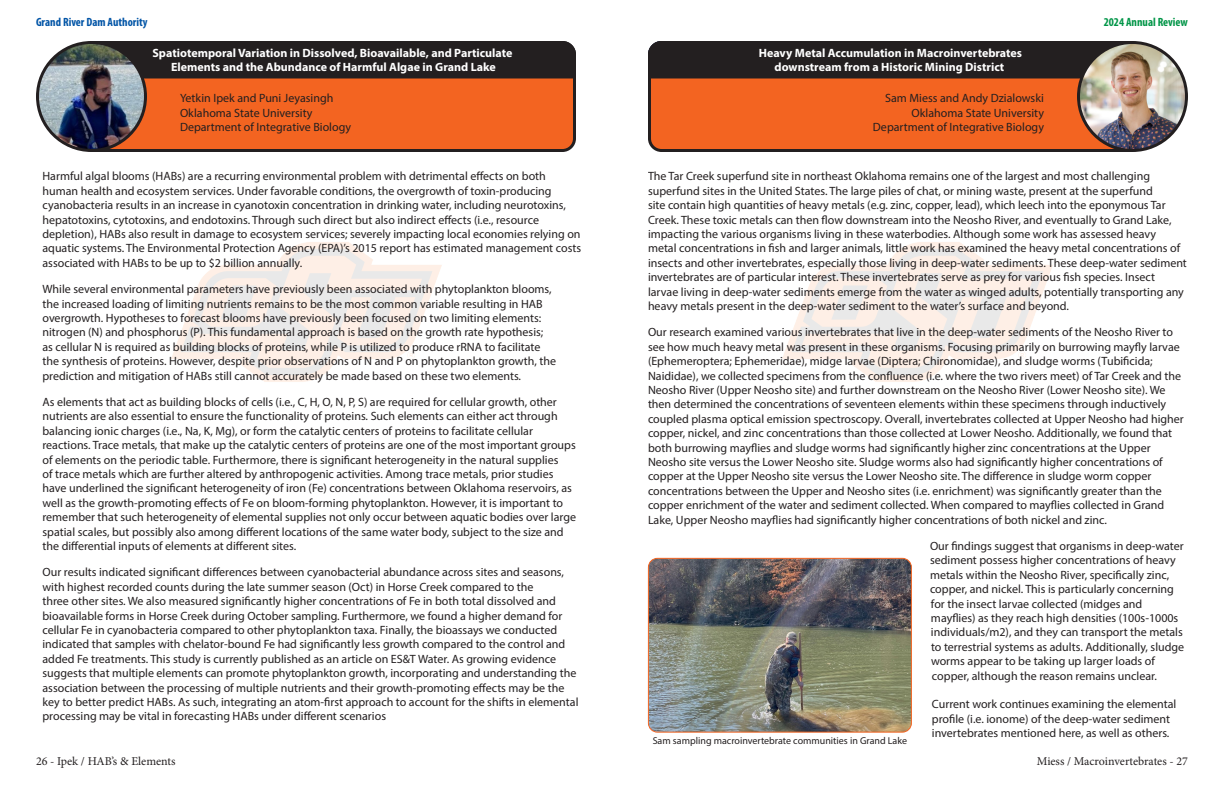
<style>
.page{position:relative;width:1224px;height:792px;background:#fff}
.page>*{position:absolute;margin:0;border:0;box-sizing:border-box;transform-origin:0 0}
.t1{font:12px/14.4px "Myriad Pro";color:#231f20}
.t2{font:700 12px "Myriad Pro";color:#fff}
.t3{font:12px "Minion Pro";letter-spacing:-.005em;color:#231f20}
.t4{font:700 condensed 12px "Myriad Pro";color:#0154a6}
.t5{font:700 condensed 12px "Myriad Pro";color:#009547}
.t6{font:10px "Myriad Pro";color:#231f20}
</style>
<div class="page">
<img style="left:648px;top:558px;width:263px;height:173px">
<div style="left:648px;top:558px;width:264px;height:175px;border:1px solid #f36421;border-radius:9px"></div>
<svg style="left:99px;top:150px;width:471px;height:2px"></svg>
<svg style="left:38px;top:41px;width:538px;height:109px;background:#9e5332"></svg>
<div style="left:36px;top:41px;width:111px;height:111px;border:3px solid #231f20;border-radius:50%"></div>
<div style="left:648px;top:80px;width:477px;height:72px;background:#f36421"></div>
<div style="left:648px;top:41px;width:477px;height:39px;background:#231f20"></div>
<img style="left:1078px;top:43px;width:108px;height:107px">
<div style="left:1077px;top:41px;width:111px;height:111px;border:3px solid #231f20;border-radius:50%"></div>
<p class="t4" style="left:36px;top:14px;width:113px">Grand River Dam Authority</p>
<p class="t5" style="left:1104px;top:14px;width:86px">2024 Annual Review</p>
<p class="t2" style="left:152px;top:45px;width:362px">Spatiotemporal Variation in Dissolved, Bioavailable, and Particulate</p>
<p class="t2" style="left:171px;top:60px;width:326px">Elements and the Abundance of Harmful Algae in Grand Lake</p>
<p class="t1" style="left:180px;top:91px;width:155px">Yetkin Ipek and Puni Jeyasingh</p>
<p class="t1" style="left:180px;top:105px;width:134px">Oklahoma State University</p>
<p class="t1" style="left:180px;top:120px;width:173px">Department of Integrative Biology</p>
<p class="t3" style="left:180px;top:90px;width:45px">AJ F elds</p>
<p class="t3" style="left:180px;top:105px;width:143px">Nort eastern State University</p>
<p class="t3" style="left:229px;top:119px;width:123px">nt of Health and Sc ences</p>
<p class="t1" style="left:42px;top:169px;width:540px">Harmful algal blooms (HABs) are a recurring environmental problem with detrimental effects on both human health and ecosystem services. Under favorable conditions, the overgrowth of toxin-producing cyanobacteria results in an increase in cyanotoxin concentration in drinking water, including neurotoxins, hepatotoxins, cytotoxins, and endotoxins. Through such direct but also indirect effects (i.e., resource depletion), HABs also result in damage to ecosystem services; severely impacting local economies relying on aquatic systems. The Environmental Protection Agency (EPA)’s 2015 report has estimated management costs associated with HABs to be up to $2 billion annually.</p>
<p class="t1" style="left:42px;top:282px;width:515px">While several environmental parameters have previously been associated with phytoplankton blooms, the increased loading of limiting nutrients remains to be the most common variable resulting in HAB overgrowth. Hypotheses to forecast blooms have previously been focused on two limiting elements: nitrogen (N) and phosphorus (P). This fundamental approach is based on the growth rate hypothesis; as cellular N is required as building blocks of proteins, while P is utilized to produce rRNA to facilitate the synthesis of proteins. However, despite prior observations of N and P on phytoplankton growth, the prediction and mitigation of HABs still cannot accurately be made based on these two elements.</p>
<p class="t1" style="left:42px;top:395px;width:535px">As elements that act as building blocks of cells (i.e., C, H, O, N, P, S) are required for cellular growth, other nutrients are also essential to ensure the functionality of proteins. Such elements can either act through balancing ionic charges (i.e., Na, K, Mg), or form the catalytic centers of proteins to facilitate cellular reactions. Trace metals, that make up the catalytic centers of proteins are one of the most important groups of elements on the periodic table. Furthermore, there is significant heterogeneity in the natural supplies<br>of trace metals which are further altered by anthropogenic activities. Among trace metals, prior studies have underlined the significant heterogeneity of iron (Fe) concentrations between Oklahoma reservoirs, as well as the growth-promoting effects of Fe on bloom-forming phytoplankton. However, it is important to remember that such heterogeneity of elemental supplies not only occur between aquatic bodies over large spatial scales, but possibly also among different locations of the same water body, subject to the size and the differential inputs of elements at different sites.</p>
<p class="t1" style="left:42px;top:565px;width:538px">Our results indicated significant differences between cyanobacterial abundance across sites and seasons, with highest recorded counts during the late summer season (Oct) in Horse Creek compared to the<br>three other sites. We also measured significantly higher concentrations of Fe in both total dissolved and bioavailable forms in Horse Creek during October sampling. Furthermore, we found a higher demand for cellular Fe in cyanobacteria compared to other phytoplankton taxa. Finally, the bioassays we conducted indicated that samples with chelator-bound Fe had significantly less growth compared to the control and added Fe treatments. This study is currently published as an article on ES&amp;T Water. As growing evidence suggests that multiple elements can promote phytoplankton growth, incorporating and understanding the association between the processing of multiple nutrients and their growth-promoting effects may be the key to better predict HABs. As such, integrating an atom-first approach to account for the shifts in elemental processing may be vital in forecasting HABs under different scenarios</p>
<p class="t2" style="left:759px;top:45px;width:265px">Heavy Metal Accumulation in Macroinvertebrates</p>
<p class="t2" style="left:775px;top:60px;width:231px">downstream from a Historic Mining District</p>
<p class="t1" style="left:885px;top:91px;width:160px">Sam Miess and Andy Dzialowski</p>
<p class="t1" style="left:912px;top:105px;width:134px">Oklahoma State University</p>
<p class="t1" style="left:873px;top:120px;width:173px">Department of Integrative Biology</p>
<p class="t1" style="left:648px;top:169px;width:540px">The Tar Creek superfund site in northeast Oklahoma remains one of the largest and most challenging superfund sites in the United States. The large piles of chat, or mining waste, present at the superfund<br>site contain high quantities of heavy metals (e.g. zinc, copper, lead), which leech into the eponymous Tar Creek. These toxic metals can then flow downstream into the Neosho River, and eventually to Grand Lake, impacting the various organisms living in these waterbodies. Although some work has assessed heavy metal concentrations in fish and larger animals, little work has examined the heavy metal concentrations of insects and other invertebrates, especially those living in deep-water sediments. These deep-water sediment invertebrates are of particular interest. These invertebrates serve as prey for various fish species. Insect larvae living in deep-water sediments emerge from the water as winged adults, potentially transporting any heavy metals present in the deep-water sediment to the water’s surface and beyond.</p>
<p class="t1" style="left:648px;top:325px;width:537px">Our research examined various invertebrates that live in the deep-water sediments of the Neosho River to see how much heavy metal was present in these organisms. Focusing primarily on burrowing mayfly larvae (Ephemeroptera; Ephemeridae), midge larvae (Diptera; Chironomidae), and sludge worms (Tubificida; Naididae), we collected specimens from the confluence (i.e. where the two rivers meet) of Tar Creek and the Neosho River (Upper Neosho site) and further downstream on the Neosho River (Lower Neosho site). We then determined the concentrations of seventeen elements within these specimens through inductively coupled plasma optical emission spectroscopy. Overall, invertebrates collected at Upper Neosho had higher copper, nickel, and zinc concentrations than those collected at Lower Neosho. Additionally, we found that both burrowing mayflies and sludge worms had significantly higher zinc concentrations at the Upper Neosho site versus the Lower Neosho site. Sludge worms also had significantly higher concentrations of copper at the Upper Neosho site versus the Lower Neosho site. The difference in sludge worm copper concentrations between the Upper and Neosho sites (i.e. enrichment) was significantly greater than the copper enrichment of the water and sediment collected. When compared to mayflies collected in Grand Lake, Upper Neosho mayflies had significantly higher concentrations of both nickel and zinc.</p>
<p class="t1" style="left:930px;top:539px;width:256px">Our findings suggest that organisms in deep-water sediment possess higher concentrations of heavy metals within the Neosho River, specifically zinc, copper, and nickel. This is particularly concerning for the insect larvae collected (midges and mayflies) as they reach high densities (100s-1000s individuals/m2), and they can transport the metals to terrestrial systems as adults. Additionally, sludge worms appear to be taking up larger loads of copper, although the reason remains unclear.</p>
<p class="t1" style="left:932px;top:697px;width:246px">Current work continues examining the elemental profile (i.e. ionome) of the deep-water sediment invertebrates mentioned here, as well as others.</p>
<p class="t3" style="left:1001px;top:90px;width:45px">AJ Fields</p>
<p class="t3" style="left:902px;top:105px;width:86px">Northeastern Stat</p>
<p class="t3" style="left:883px;top:119px;width:7px">e</p>
<p class="t3" style="left:941px;top:119px;width:104px">f Health and Sciences</p>
<p class="t6" style="left:653px;top:735px;width:256px">Sam sampling macroinvertebrate communities in Grand Lake</p>
<p class="t3" style="left:36px;top:753px;width:141px">26 - Ipek / HAB’s &amp; Elements</p>
<p class="t3" style="left:1037px;top:753px;width:153px">Miess / Macroinvertebrates - 27</p>
</div>
